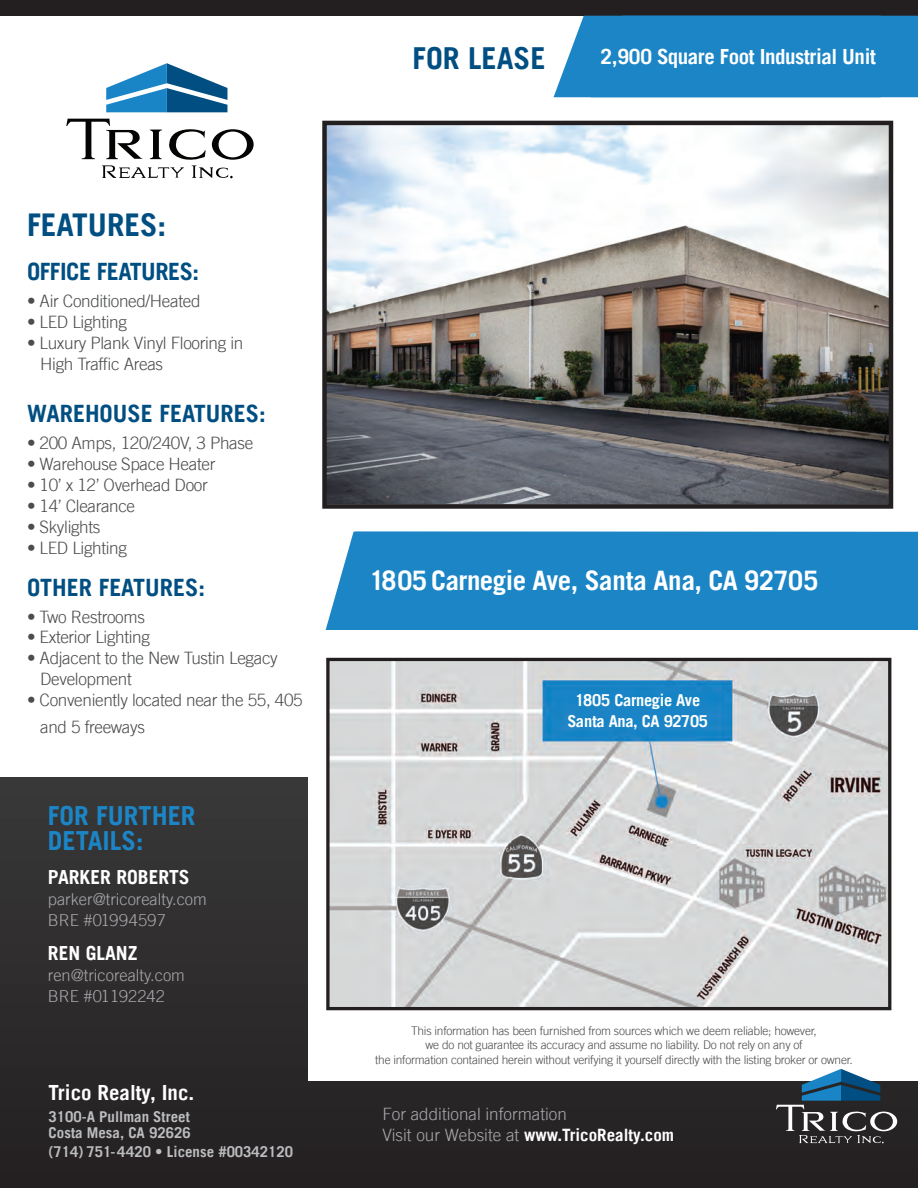
<style>
.page{position:relative;width:918px;height:1188px;background:#fff}
.page>*{position:absolute;margin:0;border:0;box-sizing:border-box;transform-origin:0 0}
.t1{font:700 31.35px "Trade Gothic LT";color:#014f82}
.t2{font:700 30.3px "Trade Gothic LT";color:#014f82}
.t3{font:700 26.85px "Trade Gothic LT";letter-spacing:-.02em;color:#fff}
.t4{font:700 26.25px/25.3px "Trade Gothic LT";color:#1b85c6}
.t5{font:700 23.85px "Trade Gothic LT";color:#014f82}
.t6{font:700 23.85px "Trade Gothic LT";letter-spacing:-.02em;color:#014f82}
.t7{font:700 20.85px "Trade Gothic LT";letter-spacing:-.02em;color:#fff}
.t8{font:700 20.85px "Trade Gothic LT";color:#fff}
.t9{font:700 19.5px "Trade Gothic LT";color:#fff}
.t10{font:300 17.1px/20.9px "Trade Gothic LT";letter-spacing:-.02em;color:#4b4c4d}
.t11{font:300 17.1px/20.9px "Trade Gothic LT";color:#a8a9ad}
.t12{font:300 16.5px/21px "Trade Gothic LT";color:#a8a9ad}
.t13{font:700 16.5px/21px "Trade Gothic LT";letter-spacing:-.02em;color:#fff;text-align:center}
.t14{font:700 15px/15.9px "Trade Gothic LT";color:#bcbdc0}
.t15{font:300 12px/14.4px "Trade Gothic LT";letter-spacing:-.02em;color:#4b4c4d;text-align:center}
.s1{font-weight:700;color:#fff}
</style>
<div class="page">
<div style="left:327px;top:532px;width:591px;height:98px;background:#1b85c6"></div>
<img style="left:327px;top:126px;width:561px;height:377px">
<div style="left:322px;top:121px;width:571px;height:388px;border:4px solid #231f20"></div>
<div style="left:0;top:778px;width:918px;height:410px;background:linear-gradient(to right,#2e2c2d,#231f20)"></div>
<div style="left:0;top:0;width:918px;height:16px;background:#231f20"></div>
<div style="left:554px;top:16px;width:364px;height:81px;background:#1b85c6"></div>
<div style="left:308px;top:630px;width:610px;height:451px;background:#fff"></div>
<img style="left:330px;top:662px;width:557px;height:344px">
<div style="left:326px;top:658px;width:565px;height:352px;border:3px solid #231f20"></div>
<svg style="left:776px;top:1069px;width:121px;height:74px"></svg>
<svg style="left:106px;top:63px;width:121px;height:49px"></svg>
<svg style="left:66px;top:119px;width:188px;height:59px"></svg>
<h1 class="t1" style="left:27px;top:206px;width:141px">FEATURES:</h1>
<h3 class="t6" style="left:27px;top:257px;width:174px">OFFICE FEATURES:</h3>
<p class="t10" style="left:27px;top:290px;width:175px">• Air Conditioned/Heated</p>
<p class="t10" style="left:27px;top:311px;width:102px">• LED Lighting</p>
<p class="t10" style="left:40px;top:332px;width:205px;text-indent:-13px">• Luxury Plank Vinyl Flooring in<br>High Traffic Areas</p>
<h3 class="t5" style="left:27px;top:399px;width:240px">WAREHOUSE FEATURES:</h3>
<p class="t10" style="left:27px;top:432px;width:228px">• 200 Amps, 120/240V, 3 Phase</p>
<p class="t10" style="left:27px;top:453px;width:190px">• Warehouse Space Heater</p>
<p class="t10" style="left:27px;top:474px;width:182px">• 10’ x 12’ Overhead Door</p>
<p class="t10" style="left:27px;top:495px;width:110px">• 14’ Clearance</p>
<p class="t10" style="left:27px;top:516px;width:75px">• Skylights</p>
<p class="t10" style="left:27px;top:537px;width:102px">• LED Lighting</p>
<h3 class="t5" style="left:27px;top:572px;width:180px">OTHER FEATURES:</h3>
<p class="t10" style="left:27px;top:606px;width:120px">• Two Restrooms</p>
<p class="t10" style="left:27px;top:627px;width:124px">• Exterior Lighting</p>
<p class="t10" style="left:40px;top:648px;width:239px;text-indent:-13px">• Adjacent to the New Tustin Legacy<br>Development</p>
<p class="t10" style="left:40px;top:686px;width:264px;line-height:26.8px;text-indent:-13px">• Conveniently located near the 55, 405 and 5 freeways</p>
<h3 class="t4" style="left:48px;top:803px;width:149px">FOR FURTHER<br>DETAILS:</h3>
<p class="t9" style="left:48px;top:865px;width:143px">PARKER ROBERTS</p>
<p class="t12" style="left:48px;top:889px;width:160px">parker@tricorealty.com<br>BRE #01994597</p>
<p class="t9" style="left:48px;top:941px;width:91px">REN GLANZ</p>
<p class="t12" style="left:48px;top:965px;width:139px">ren@tricorealty.com<br>BRE #01192242</p>
<p class="t8" style="left:49px;top:1080px;width:147px">Trico Realty, Inc.</p>
<p class="t14" style="left:49px;top:1108px;width:144px">3100-A Pullman Street<br>Costa Mesa, CA 92626</p>
<p class="t14" style="left:49px;top:1143px;width:246px">(714) 751-4420 • License #00342120</p>
<h2 class="t2" style="left:413px;top:40px;width:135px">FOR LEASE</h2>
<p class="t7" style="left:601px;top:43px;width:277px">2,900 Square Foot Industrial Unit</p>
<h3 class="t3" style="left:369px;top:564px;width:451px">1805 Carnegie Ave, Santa Ana, CA 92705</h3>
<p class="t13" style="left:567px;top:690px;width:142px">1805 Carnegie Ave<br>Santa Ana, CA 92705</p>
<p class="t15" style="left:375px;top:1023px;width:479px">This information has been furnished from sources which we deem reliable; however,<br>we do not guarantee its accuracy and assume no liability. Do not rely on any of<br>the information contained herein without verifying it yourself directly with the listing broker or owner.</p>
<p class="t11" style="left:382px;top:1104px;width:293px">For additional information<br>Visit our Website at <span class="s1">www.TricoRealty.com</span></p>
</div>
